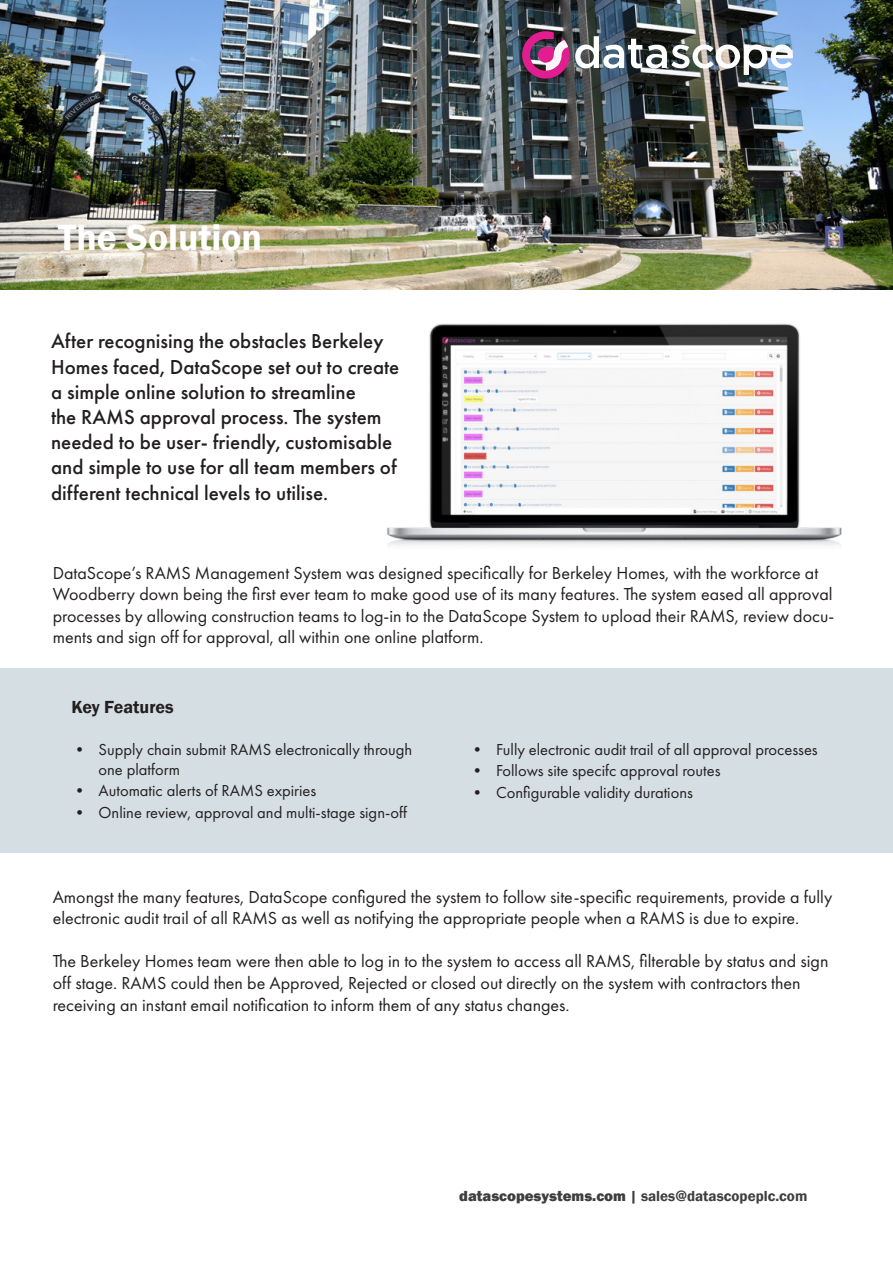
<style>
.page{position:relative;width:893px;height:1263px;background:#fff}
.page>*{position:absolute;margin:0;border:0;box-sizing:border-box;transform-origin:0 0}
.t1{font:600 37.5px "Franklin Gothic";color:#fff}
.t2{font:500 21px/25.2px "Futura PT";color:#231f20}
.t3{font:18px/21.6px "Futura PT";color:#231f20}
.t4{font:600 18px "Franklin Gothic";color:#231f20}
.t5{font:16.5px/19.8px "Futura PT";color:#231f20}
.t6{font:600 15px "Franklin Gothic";color:#3e3e3f}
.s1{font-weight:800}
</style>
<div class="page">
<img style="left:0;top:0;width:893px;height:289px">
<img style="left:522px;top:31px;width:271px;height:48px">
<img style="left:387px;top:323px;width:455px;height:223px">
<div style="left:0;top:668px;width:893px;height:184px;background:#d5dee3"></div>
<p class="t1" style="left:58px;top:215px;width:206px">The Solution</p>
<p class="t2" style="left:51px;top:329px;width:350px">After recognising the obstacles Berkeley Homes faced, DataScope set out to create a simple online solution to streamline<br>the RAMS approval process. The system needed to be user- friendly, customisable and simple to use for all team members of different technical levels to utilise.</p>
<p class="t3" style="left:53px;top:562px;width:783px">DataScope’s RAMS Management System was designed specifically for Berkeley Homes, with the workforce at Woodberry down being the first ever team to make good use of its many features. The system eased all approval processes by allowing construction teams to log-in to the DataScope System to upload their RAMS, review docu&shy;ments and sign off for approval, all within one online platform.</p>
<p class="t4" style="left:72px;top:696px;width:104px">Key Features</p>
<p class="t5" style="left:99px;top:739px;width:315px;text-indent:-27px">• Supply chain submit RAMS electronically through one platform</p>
<p class="t5" style="left:72px;top:781px;width:246px">• Automatic alerts of RAMS expiries</p>
<p class="t5" style="left:72px;top:802px;width:337px">• Online review, approval and multi-stage sign-off</p>
<p class="t5" style="left:469px;top:739px;width:350px">• Fully electronic audit trail of all approval processes</p>
<p class="t5" style="left:469px;top:761px;width:253px">• Follows site specifc approval routes</p>
<p class="t5" style="left:469px;top:782px;width:225px">• Configurable validity durations</p>
<p class="t3" style="left:53px;top:886px;width:781px">Amongst the many features, DataScope configured the system to follow site-specific requirements, provide a fully electronic audit trail of all RAMS as well as notifying the appropriate people when a RAMS is due to expire.</p>
<p class="t3" style="left:53px;top:950px;width:777px">The Berkeley Homes team were then able to log in to the system to access all RAMS, filterable by status and sign off stage. RAMS could then be Approved, Rejected or closed out directly on the system with contractors then receiving an instant email notification to inform them of any status changes.</p>
<p class="t6" style="left:459px;top:1187px;width:350px"><span class="s1">datascopesystems.com</span> | sales@datascopeplc.com</p>
</div>
